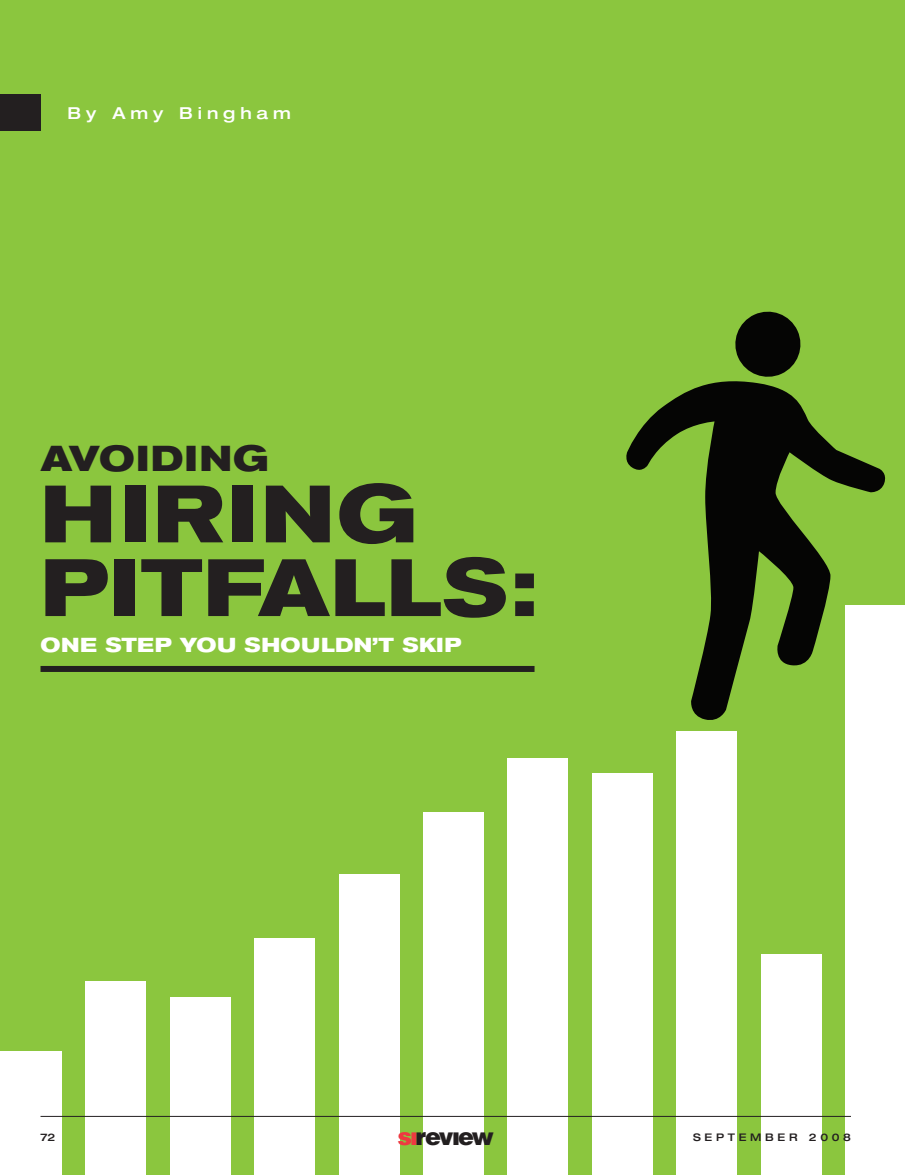
<style>
.page{position:relative;width:905px;height:1175px;background:#fff}
.page>*{position:absolute;margin:0;border:0;box-sizing:border-box;transform-origin:0 0}
.t1{font:700 expanded 80.4px/73.7px "Akzidenz Grotesk BE";letter-spacing:.02em;color:#231f20}
.t2{font:700 expanded 35.7px "Akzidenz Grotesk BE";letter-spacing:.03em;color:#231f20}
.t3{font:900 24px "Helvetica LT Std";letter-spacing:-.08em;color:#231f20}
.t4{font:700 expanded 20.1px "Akzidenz Grotesk BE";letter-spacing:.02em;color:#fff}
.t5{font:500 expanded 16.5px "Helvetica Neue LT Std";letter-spacing:.295em;color:#fff}
.t6{font:500 expanded 10.5px "Helvetica Neue LT Std";letter-spacing:.35em;color:#231f20}
.s1{color:#ee3a41}
</style>
<div class="page">
<div style="left:0;top:0;width:904px;height:1174px;background:#8bc63e"></div>
<div style="left:0;top:1051px;width:62px;height:123px;background:#fff"></div>
<div style="left:85px;top:981px;width:61px;height:193px;background:#fff"></div>
<div style="left:170px;top:997px;width:61px;height:177px;background:#fff"></div>
<div style="left:254px;top:938px;width:61px;height:236px;background:#fff"></div>
<div style="left:339px;top:874px;width:60px;height:300px;background:#fff"></div>
<div style="left:423px;top:812px;width:61px;height:362px;background:#fff"></div>
<div style="left:507px;top:758px;width:61px;height:416px;background:#fff"></div>
<div style="left:592px;top:774px;width:60px;height:400px;background:#fff"></div>
<div style="left:676px;top:732px;width:61px;height:442px;background:#fff"></div>
<div style="left:760px;top:954px;width:61px;height:220px;background:#fff"></div>
<div style="left:845px;top:605px;width:59px;height:569px;background:#fff"></div>
<svg style="left:626px;top:381px;width:260px;height:339px"></svg>
<svg style="left:735px;top:311px;width:66px;height:66px"></svg>
<hr style="left:40px;top:1116px;width:810px;height:1px;background:#231f20">
<div style="left:0;top:95px;width:40px;height:36px;background:#231f20"></div>
<div style="left:40px;top:666px;width:494px;height:6px;background:#231f20"></div>
<p class="t5" style="left:68px;top:107px;width:225px">By Amy Bingham</p>
<h2 class="t2" style="left:40px;top:446px;width:230px">AVOIDING</h2>
<h1 class="t1" style="left:40px;top:485px;width:498px">HIRING<br>PITFALLS:</h1>
<p class="t4" style="left:40px;top:637px;width:422px">ONE STEP YOU SHOULDN’T SKIP</p>
<p class="t6" style="left:40px;top:1133px;width:16px">72</p>
<p class="t3" style="left:397px;top:1127px;width:98px"><span class="s1">sı</span>revıew</p>
<p class="t6" style="left:693px;top:1133px;width:159px">SEPTEMBER 2008</p>
</div>
